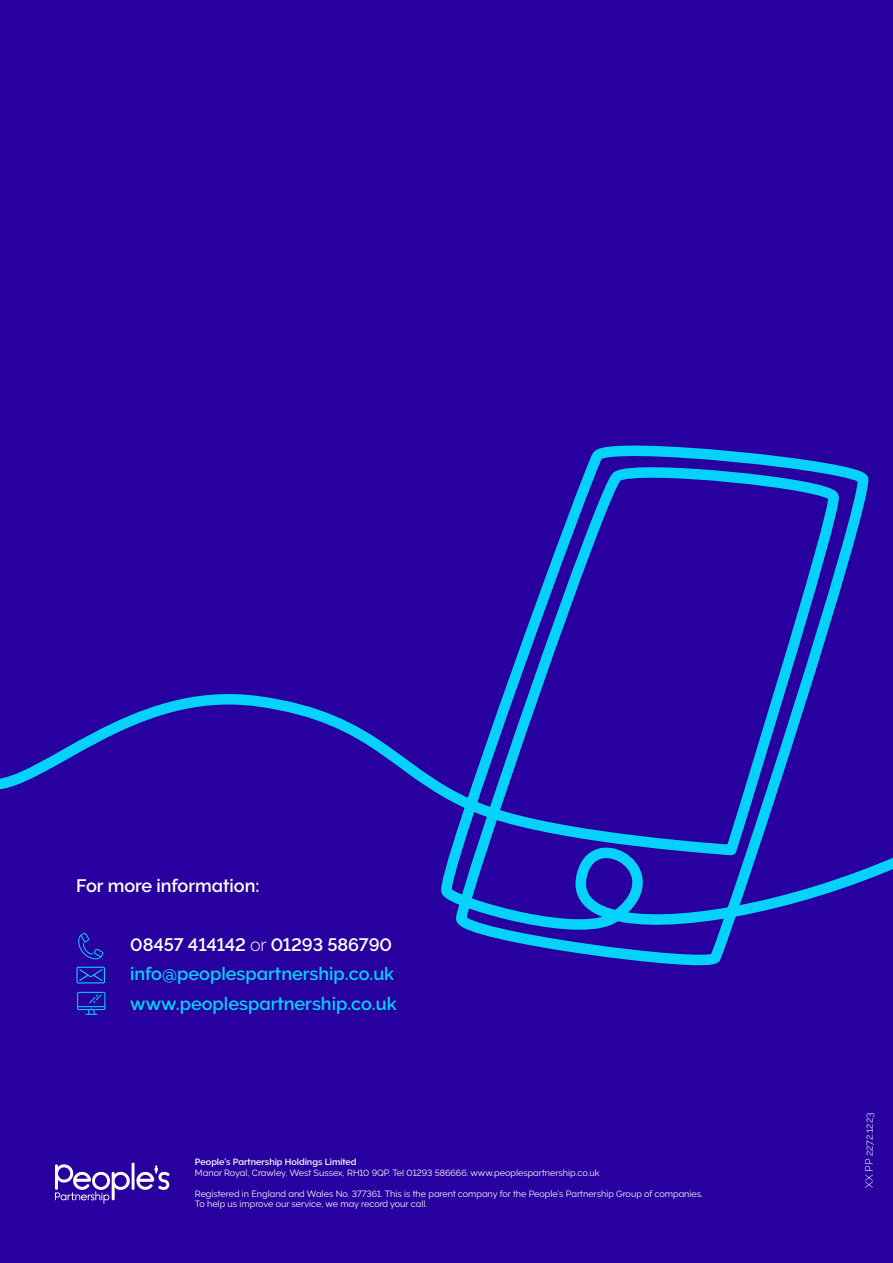
<style>
.page{position:relative;width:893px;height:1263px;background:#2800a0}
.page>*{position:absolute;margin:0;border:0;box-sizing:border-box;transform-origin:0 0}
.t1{font:600 18px/29.5px "Raleway";color:#05d2fa}
.t2{font:600 18px "Raleway";color:#fff}
.t3{font:300 10.5px "Raleway";color:#fff}
.t4{font:9px/10.5px "Raleway";color:#fff}
.t5{font:600 9px "Raleway";color:#fff}
.s1{color:#fff}
.s2{font-weight:300;color:#fff}
</style>
<div class="page">
<svg style="left:0;top:445px;width:893px;height:522px"></svg>
<svg style="left:78px;top:933px;width:25px;height:26px"></svg>
<svg style="left:76px;top:967px;width:29px;height:16px"></svg>
<svg style="left:77px;top:992px;width:28px;height:23px"></svg>
<svg style="left:55px;top:1162px;width:114px;height:42px"></svg>
<h1 class="t2" style="left:76px;top:875px;width:185px">For more information:</h1>
<h1 class="t1" style="left:130px;top:930px;width:268px"><span class="s1">08457 414142</span> <span class="s2">or</span> <span class="s1">01293 586790 </span>info@peoplespartnership.co.uk www.peoplespartnership.co.uk</h1>
<p class="t5" style="left:195px;top:1157px;width:163px">People’s Partnership Holdings Limited</p>
<p class="t4" style="left:195px;top:1167px;width:406px">Manor Royal, Crawley, West Sussex, RH10 9QP. Tel 01293 586666. www.peoplespartnership.co.uk</p>
<p class="t4" style="left:195px;top:1188px;width:509px">Registered in England and Wales No. 377361. This is the parent company for the People’s Partnership Group of companies.<br>To help us improve our service, we may record your call.</p>
<p class="t3" style="left:862px;top:1187px;width:77px;rotate:-90deg">XX PP 2272.1223</p>
</div>
